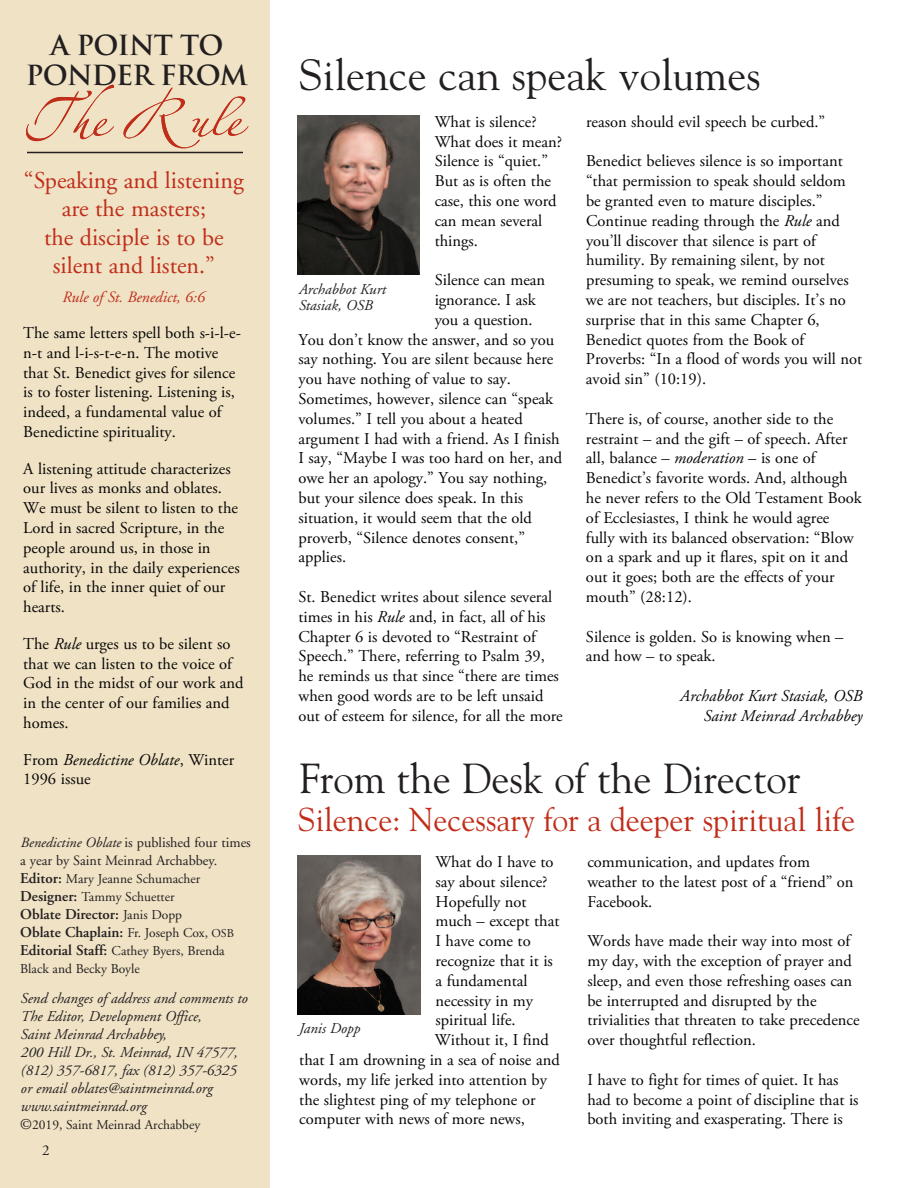
<style>
.page{position:relative;width:918px;height:1188px;background:#fff}
.page>*{position:absolute;margin:0;border:0;box-sizing:border-box;transform-origin:0 0}
.t1{font:73.05px "Linotype Zapfino Three";color:#c02d19}
.t2{font:43.5px "Goudy";color:#231f20}
.t3{font:41.85px "Goudy";color:#231f20}
.t4{font:33px "Goudy";color:#c02d19;scale:.96 1}
.t5{font:700 27px/30px "Trajan Pro";letter-spacing:-.03em;color:#231f20;text-align:center}
.t6{font:24px/28.5px "Adobe Garamond";color:#c02d19;text-align:center}
.t7{font:16.5px/19.8px "Adobe Garamond Pro";color:#070504}
.t8{font:italic 16.5px/19.8px "Adobe Garamond Pro";color:#070504;text-align:right}
.t9{font:italic 15.75px "Adobe Garamond";color:#c02d19}
.t10{font:italic 15px/18px "Adobe Garamond";color:#231f20}
.t11{font:600 15px/18px "Adobe Garamond";color:#231f20}
.t12{font:15px "Adobe Garamond";color:#231f20}
.t13{font:14.25px/18px "Adobe Garamond";color:#231f20}
.t14{font:13.5px/18px "Adobe Garamond";color:#231f20}
.s1{font-style:italic}
.s2{font-weight:600;font-size:15px}
.s3{font-weight:400;font-size:13.5px}
.s4{font-weight:400;font-size:12px}
.s5{font-size:15px}
</style>
<div class="page">
<div style="left:0;top:0;width:270px;height:1188px;background:#efe2c5"></div>
<hr style="left:27px;top:152px;width:216px;height:1px;background:#231f20">
<img style="left:298px;top:856px;width:122px;height:159px">
<img style="left:297px;top:115px;width:123px;height:160px">
<h3 class="t5" style="left:26px;top:30px;width:224px">A POINT TO<br>PONDER FROM</h3>
<h1 class="t1" style="left:23px;top:66px;width:220px">TheRule</h1>
<h3 class="t6" style="left:24px;top:168px;width:221px">“Speaking and listening are the masters;<br>the disciple is to be silent and listen.”</h3>
<p class="t9" style="left:62px;top:290px;width:144px">Rule of St. Benedict, 6:6</p>
<p class="t7" style="left:23px;top:324px;width:219px">The same letters spell both s-i-l-e&shy;n-t and l-i-s-t-e-n. The motive that St. Benedict gives for silence is to foster listening. Listening is, indeed, a fundamental value of Benedictine spirituality.</p>
<p class="t7" style="left:23px;top:460px;width:218px">A listening attitude characterizes our lives as monks and oblates.<br>We must be silent to listen to the<br>Lord in sacred Scripture, in the people around us, in those in authority, in the daily experiences of life, in the inner quiet of our hearts.</p>
<p class="t7" style="left:23px;top:635px;width:222px">The <span class="s1">Rule</span> urges us to be silent so that we can listen to the voice of<br>God in the midst of our work and in the center of our families and homes.</p>
<p class="t7" style="left:23px;top:751px;width:212px">From <span class="s1">Benedictine Oblate</span>, Winter<br>1996 issue</p>
<p class="t13" style="left:20px;top:834px;width:232px"><span class="s1">Benedictine Oblate</span> is published four times a year by Saint Meinrad Archabbey.</p>
<p class="t14" style="left:20px;top:870px;width:182px"><span class="s2">Editor:</span> Mary Jeanne Schumacher<br><span class="s2">Designer:</span> Tammy Schuetter</p>
<p class="t11" style="left:20px;top:906px;width:215px">Oblate Director: <span class="s3">Janis Dopp<br></span>Oblate Chaplain: <span class="s3">Fr. Joseph Cox,</span> <span class="s4">OSB</span></p>
<p class="t14" style="left:20px;top:942px;width:206px"><span class="s2">Editorial Staff:</span> Cathey Byers, Brenda<br>Black and Becky Boyle</p>
<p class="t10" style="left:20px;top:990px;width:228px">Send changes of address and comments to<br>The Editor, Development Office,<br>Saint Meinrad Archabbey,<br>200 Hill Dr., St. Meinrad, IN 47577, (812) 357-6817, fax (812) 357-6325 or email oblates@saintmeinrad.org www.saintmeinrad.org</p>
<p class="t14" style="left:20px;top:1116px;width:182px"><span class="s5">©</span>2019, Saint Meinrad Archabbey</p>
<p class="t12" style="left:42px;top:1145px;width:9px">2</p>
<h2 class="t2" style="left:299px;top:49px;width:463px">Silence can speak volumes</h2>
<p class="t7" style="left:435px;top:113px;width:129px">What is silence?<br>What does it mean?<br>Silence is “quiet.”<br>But as is often the case, this one word can mean several things.</p>
<p class="t7" style="left:435px;top:271px;width:112px">Silence can mean</p>
<p class="t7" style="left:435px;top:291px;width:102px">ignorance. I ask</p>
<p class="t7" style="left:435px;top:311px;width:100px">you a question.</p>
<p class="t7" style="left:299px;top:331px;width:257px">You don’t know the answer, and so you</p>
<p class="t7" style="left:299px;top:351px;width:257px">say nothing. You are silent because here</p>
<p class="t7" style="left:299px;top:370px;width:214px">you have nothing of value to say.</p>
<p class="t7" style="left:299px;top:390px;width:256px">Sometimes, however, silence can “speak</p>
<p class="t7" style="left:299px;top:410px;width:226px">volumes.” I tell you about a heated</p>
<p class="t7" style="left:299px;top:430px;width:263px">argument I had with a friend. As I finish</p>
<p class="t7" style="left:299px;top:450px;width:265px">I say, “Maybe I was too hard on her, and</p>
<p class="t7" style="left:299px;top:469px;width:250px">owe her an apology.” You say nothing,</p>
<p class="t7" style="left:299px;top:489px;width:226px">but your silence does speak. In this</p>
<p class="t7" style="left:299px;top:509px;width:235px">situation, it would seem that the old</p>
<p class="t7" style="left:299px;top:529px;width:228px">proverb, “Silence denotes consent,”</p>
<p class="t7" style="left:299px;top:549px;width:49px">applies.</p>
<p class="t7" style="left:299px;top:588px;width:266px">St. Benedict writes about silence several times in his <span class="s1">Rule</span> and, in fact, all of his Chapter 6 is devoted to “Restraint of Speech.” There, referring to Psalm 39, he reminds us that since “there are times when good words are to be left unsaid out of esteem for silence, for all the more</p>
<p class="t10" style="left:298px;top:282px;width:89px;line-height:16.5px">Archabbot Kurt<br>Stasiak, OSB</p>
<p class="t7" style="left:586px;top:113px;width:241px">reason should evil speech be curbed.”</p>
<p class="t7" style="left:586px;top:153px;width:278px">Benedict believes silence is so important “that permission to speak should seldom be granted even to mature disciples.” Continue reading through the <span class="s1">Rule</span> and you’ll discover that silence is part of humility. By remaining silent, by not presuming to speak, we remind ourselves we are not teachers, but disciples. It’s no surprise that in this same Chapter 6, Benedict quotes from the Book of Proverbs: “In a flood of words you will not avoid sin” (10:19).</p>
<p class="t7" style="left:586px;top:410px;width:277px">There is, of course, another side to the restraint – and the gift – of speech. After all, balance – <span class="s1">moderation</span> – is one of Benedict’s favorite words. And, although he never refers to the Old Testament Book of Ecclesiastes, I think he would agree fully with its balanced observation: “Blow on a spark and up it flares, spit on it and out it goes; both are the effects of your mouth” (28:12).</p>
<p class="t7" style="left:586px;top:628px;width:259px">Silence is golden. So is knowing when – and how – to speak.</p>
<p class="t8" style="left:680px;top:687px;width:184px">Archabbot Kurt Stasiak, OSB<br>Saint Meinrad Archabbey</p>
<h3 class="t3" style="left:300px;top:754px;width:502px">From the Desk of the Director</h3>
<h3 class="t4" style="left:298px;top:800px;width:582px">Silence: Necessary for a deeper spiritual life</h3>
<p class="t7" style="left:435px;top:853px;width:120px">What do I have to</p>
<p class="t7" style="left:435px;top:873px;width:114px">say about silence?</p>
<p class="t7" style="left:435px;top:893px;width:93px">Hopefully not</p>
<p class="t7" style="left:435px;top:913px;width:125px">much – except that</p>
<p class="t7" style="left:435px;top:933px;width:97px">I have come to</p>
<p class="t7" style="left:435px;top:952px;width:119px">recognize that it is</p>
<p class="t7" style="left:435px;top:972px;width:94px">a fundamental</p>
<p class="t7" style="left:435px;top:992px;width:99px">necessity in my</p>
<p class="t7" style="left:435px;top:1012px;width:82px">spiritual life.</p>
<p class="t7" style="left:435px;top:1032px;width:115px">Without it, I find</p>
<p class="t7" style="left:299px;top:1051px;width:262px">that I am drowning in a sea of noise and</p>
<p class="t7" style="left:299px;top:1071px;width:249px">words, my life jerked into attention by</p>
<p class="t7" style="left:299px;top:1091px;width:238px">the slightest ping of my telephone or</p>
<p class="t7" style="left:299px;top:1111px;width:227px">computer with news of more news,</p>
<p class="t10" style="left:298px;top:1021px;width:63px">Janis Dopp</p>
<p class="t7" style="left:587px;top:853px;width:268px">communication, and updates from weather to the latest post of a “friend” on<br>Facebook.</p>
<p class="t7" style="left:587px;top:933px;width:274px">Words have made their way into most of my day, with the exception of prayer and sleep, and even those refreshing oases can be interrupted and disrupted by the trivialities that threaten to take precedence over thoughtful reflection.</p>
<p class="t7" style="left:587px;top:1071px;width:273px">I have to fight for times of quiet. It has had to become a point of discipline that is both inviting and exasperating. There is</p>
</div>
